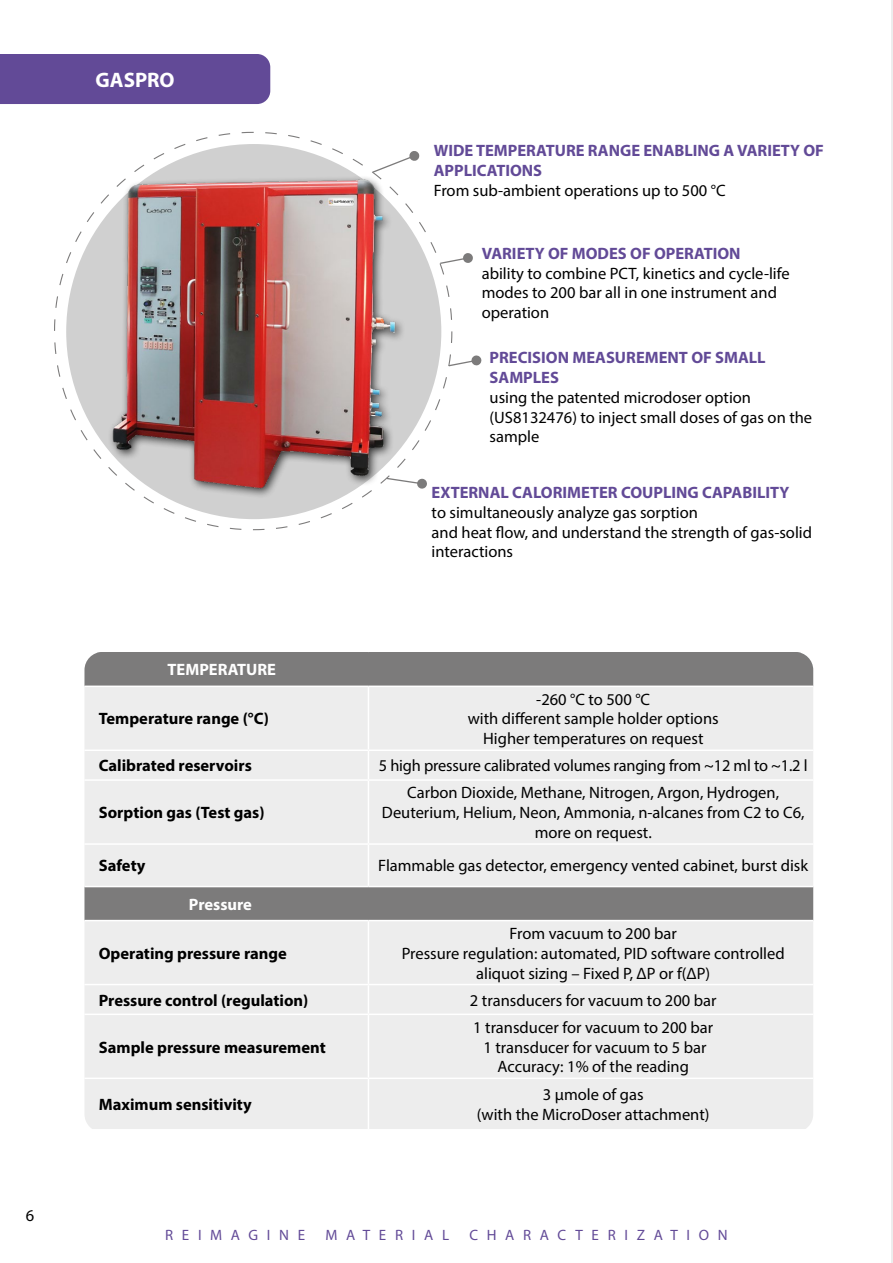
<style>
.page{position:relative;width:893px;height:1263px;background:#fff}
.page>*{position:absolute;margin:0;border:0;box-sizing:border-box;transform-origin:0 0}
.t1{font:700 21px "Myriad Pro";color:#fff}
.t2{font:16.5px/19.8px "Myriad Pro";color:#000;text-align:center}
.t3{font:700 16.5px "Myriad Pro";color:#000}
.t4{font:700 16.5px/19.8px "Myriad Pro";color:#624a97}
.t5{font:700 16.5px "Myriad Pro";color:#fff}
.t6{font:15px "Myriad Pro";letter-spacing:.58em;color:#624a97}
</style>
<div class="page">
<div style="left:0;top:54px;width:270px;height:50px;background:#624a97"></div>
<svg style="left:452px;top:253px;width:21px;height:10px"></svg>
<svg style="left:54px;top:132px;width:398px;height:398px"></svg>
<img style="left:90px;top:173px;width:319px;height:324px">
<svg style="left:449px;top:355px;width:33px;height:11px"></svg>
<svg style="left:84px;top:652px;width:729px;height:477px;background:#ddd"></svg>
<hr style="left:891px;top:0;width:2px;height:1263px;background:#ededed">
<p class="t2" style="left:26px;top:1206px;width:10px">6</p>
<p class="t1" style="left:96px;top:66px;width:81px">GASPRO</p>
<p class="t5" style="left:168px;top:659px;width:110px">TEMPERATURE</p>
<p class="t3" style="left:99px;top:708px;width:172px">Temperature range (°C)</p>
<p class="t4" style="left:434px;top:140px;width:392px">WIDE TEMPERATURE RANGE ENABLING A VARIETY OF<br>APPLICATIONS</p>
<p class="t2" style="left:434px;top:180px;width:293px">From sub-ambient operations up to 500 °C</p>
<p class="t4" style="left:482px;top:243px;width:260px">VARIETY OF MODES OF OPERATION</p>
<p class="t2" style="left:482px;top:263px;width:309px;text-align:left">ability to combine PCT, kinetics and cycle-life modes to 200 bar all in one instrument and operation</p>
<p class="t4" style="left:490px;top:347px;width:278px">PRECISION MEASUREMENT OF SMALL<br>SAMPLES</p>
<p class="t2" style="left:490px;top:387px;width:324px;text-align:left">using the patented microdoser option (US8132476) to inject small doses of gas on the sample</p>
<p class="t4" style="left:432px;top:482px;width:359px">EXTERNAL CALORIMETER COUPLING CAPABILITY</p>
<p class="t2" style="left:432px;top:502px;width:382px;text-align:left">to simultaneously analyze gas sorption<br>and heat flow, and understand the strength of gas-solid interactions</p>
<p class="t2" style="left:468px;top:689px;width:252px">-260 °C to 500 °C<br>with different sample holder options<br>Higher temperatures on request</p>
<p class="t3" style="left:99px;top:755px;width:155px">Calibrated reservoirs</p>
<p class="t2" style="left:379px;top:756px;width:430px">5 high pressure calibrated volumes ranging from ~12 ml to ~1.2 l</p>
<p class="t3" style="left:99px;top:802px;width:167px">Sorption gas (Test gas)</p>
<p class="t2" style="left:382px;top:783px;width:424px">Carbon Dioxide, Methane, Nitrogen, Argon, Hydrogen,<br>Deuterium, Helium, Neon, Ammonia, n-alcanes from C2 to C6, more on request.</p>
<p class="t3" style="left:99px;top:855px;width:48px">Safety</p>
<p class="t2" style="left:378px;top:856px;width:431px">Flammable gas detector, emergency vented cabinet, burst disk</p>
<p class="t5" style="left:189px;top:893px;width:65px">Pressure</p>
<p class="t3" style="left:99px;top:942px;width:190px">Operating pressure range</p>
<p class="t2" style="left:402px;top:923px;width:384px">From vacuum to 200 bar<br>Pressure regulation: automated, PID software controlled aliquot sizing – Fixed P, ∆P or f(∆P)</p>
<p class="t3" style="left:99px;top:989px;width:211px">Pressure control (regulation)</p>
<p class="t2" style="left:470px;top:990px;width:248px">2 transducers for vacuum to 200 bar</p>
<p class="t3" style="left:99px;top:1036px;width:229px">Sample pressure measurement</p>
<p class="t2" style="left:473px;top:1017px;width:241px">1 transducer for vacuum to 200 bar<br>1 transducer for vacuum to 5 bar<br>Accuracy: 1% of the reading</p>
<p class="t3" style="left:99px;top:1094px;width:154px">Maximum sensitivity</p>
<p class="t2" style="left:477px;top:1084px;width:234px">3 μmole of gas<br>(with the MicroDoser attachment)</p>
<p class="t6" style="left:165px;top:1225px;width:142px">REIMAGINE</p>
<p class="t6" style="left:325px;top:1225px;width:125px">MATERIAL</p>
<p class="t6" style="left:469px;top:1225px;width:260px">CHARACTERIZATION</p>
</div>
